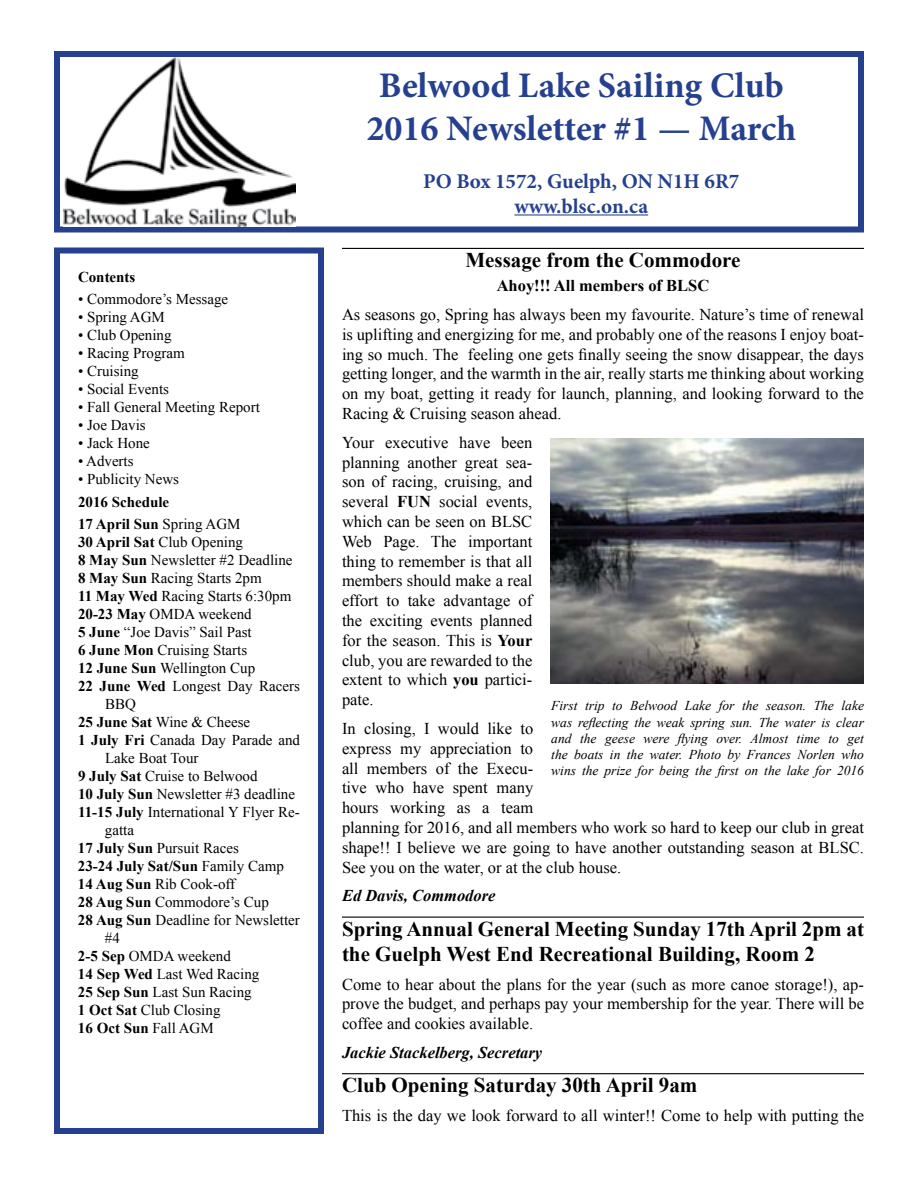
<style>
.page{position:relative;width:918px;height:1188px;background:#fff}
.page>*{position:absolute;margin:0;border:0;box-sizing:border-box;transform-origin:0 0}
.t1{font:700 36px/43.2px "Minion Pro";color:#25408f;text-align:center}
.t2{font:700 21px/25.2px "Times New Roman";color:#000}
.t3{font:700 21px/25.2px "Minion Pro";color:#25408f;text-align:center}
.t4{font:16.5px/19.8px "Times New Roman";color:#000;text-align:justify}
.t5{font:italic 700 16.5px "Times New Roman";color:#000}
.t6{font:700 16.5px "Times New Roman";color:#000}
.t7{font:15px "Times New Roman";color:#000}
.t8{font:700 15px/22.5px "Times New Roman";color:#000}
.t9{font:italic 13.5px/16.2px "Times New Roman";color:#000;text-align:justify}
.s1{font-weight:400}
.s2{font-weight:700}
</style>
<div class="page">
<hr style="left:514px;top:214px;width:134px;height:2px;background:#25408f">
<div style="left:54px;top:51px;width:810px;height:181px;border:6px solid #25408f"></div>
<hr style="left:342px;top:248px;width:522px;height:1px;background:#000">
<hr style="left:342px;top:917px;width:522px;height:1px;background:#000">
<hr style="left:342px;top:1073px;width:522px;height:1px;background:#000">
<div style="left:54px;top:248px;width:270px;height:886px;border:6px solid #25408f"></div>
<img style="left:63px;top:58px;width:233px;height:169px">
<img style="left:550px;top:439px;width:314px;height:244px">
<p class="t8" style="left:78px;top:265px;width:59px">Contents</p>
<p class="t7" style="left:78px;top:289px;width:152px">• Commodore’s Message</p>
<p class="t7" style="left:78px;top:307px;width:88px">• Spring AGM</p>
<p class="t7" style="left:78px;top:325px;width:95px">• Club Opening</p>
<p class="t7" style="left:78px;top:343px;width:108px">• Racing Program</p>
<p class="t7" style="left:78px;top:361px;width:62px">• Cruising</p>
<p class="t7" style="left:78px;top:379px;width:93px">• Social Events</p>
<p class="t7" style="left:78px;top:397px;width:183px">• Fall General Meeting Report</p>
<p class="t7" style="left:78px;top:415px;width:69px">• Joe Davis</p>
<p class="t7" style="left:78px;top:433px;width:73px">• Jack Hone</p>
<p class="t7" style="left:78px;top:451px;width:57px">• Adverts</p>
<p class="t7" style="left:78px;top:469px;width:103px">• Publicity News</p>
<p class="t8" style="left:78px;top:490px;width:164px">2016 Schedule<br>17 April Sun <span class="s1">Spring AGM</span></p>
<p class="t7" style="left:78px;top:532px;width:167px"><span class="s2">30 April Sat</span> Club Opening</p>
<p class="t7" style="left:78px;top:550px;width:216px"><span class="s2">8 May Sun</span> Newsletter #2 Deadline</p>
<p class="t7" style="left:78px;top:568px;width:185px"><span class="s2">8 May Sun</span> Racing Starts 2pm</p>
<p class="t7" style="left:78px;top:586px;width:215px"><span class="s2">11 May Wed</span> Racing Starts 6:30pm</p>
<p class="t7" style="left:78px;top:604px;width:175px"><span class="s2">20-23 May</span> OMDA weekend</p>
<p class="t7" style="left:78px;top:622px;width:175px"><span class="s2">5 June</span> “Joe Davis” Sail Past</p>
<p class="t7" style="left:78px;top:640px;width:171px"><span class="s2">6 June Mon</span> Cruising Starts</p>
<p class="t7" style="left:78px;top:658px;width:179px"><span class="s2">12 June Sun</span> Wellington Cup</p>
<p class="t7" style="left:78px;top:676px;width:224px"><span class="s2">22 June Wed</span> Longest Day Racers</p>
<p class="t7" style="left:105px;top:694px;width:32px">BBQ</p>
<p class="t7" style="left:78px;top:712px;width:174px"><span class="s2">25 June Sat</span> Wine &amp; Cheese</p>
<p class="t7" style="left:78px;top:730px;width:224px"><span class="s2">1 July Fri</span> Canada Day Parade and</p>
<p class="t7" style="left:105px;top:748px;width:95px">Lake Boat Tour</p>
<p class="t7" style="left:78px;top:766px;width:181px"><span class="s2">9 July Sat</span> Cruise to Belwood</p>
<p class="t7" style="left:78px;top:784px;width:219px"><span class="s2">10 July Sun</span> Newsletter #3 deadline</p>
<p class="t7" style="left:78px;top:802px;width:223px"><span class="s2">11-15 July</span> International Y Flyer Re-</p>
<p class="t7" style="left:105px;top:820px;width:31px">gatta</p>
<p class="t7" style="left:78px;top:838px;width:162px"><span class="s2">17 July Sun</span> Pursuit Races</p>
<p class="t8" style="left:78px;top:855px;width:207px">23-24 July Sat/Sun <span class="s1">Family Camp</span></p>
<p class="t7" style="left:78px;top:874px;width:159px"><span class="s2">14 Aug Sun</span> Rib Cook-off</p>
<p class="t7" style="left:78px;top:892px;width:192px"><span class="s2">28 Aug Sun</span> Commodore’s Cup</p>
<p class="t7" style="left:78px;top:910px;width:223px"><span class="s2">28 Aug Sun</span> Deadline for Newsletter</p>
<p class="t7" style="left:105px;top:928px;width:16px">#4</p>
<p class="t7" style="left:78px;top:946px;width:154px"><span class="s2">2-5 Sep</span> OMDA weekend</p>
<p class="t7" style="left:78px;top:964px;width:183px"><span class="s2">14 Sep Wed</span> Last Wed Racing</p>
<p class="t7" style="left:78px;top:982px;width:175px"><span class="s2">25 Sep Sun</span> Last Sun Racing</p>
<p class="t7" style="left:78px;top:1000px;width:144px"><span class="s2">1 Oct Sat</span> Club Closing</p>
<p class="t8" style="left:78px;top:1017px;width:137px">16 Oct Sun <span class="s1">Fall AGM</span></p>
<h1 class="t1" style="left:366px;top:63px;width:431px">Belwood Lake Sailing Club<br>2016 Newsletter #1 — March</h1>
<p class="t3" style="left:423px;top:168px;width:318px">PO Box 1572, Guelph, ON N1H 6R7 www.blsc.on.ca</p>
<p class="t2" style="left:465px;top:247px;width:277px">Message from the Commodore</p>
<p class="t6" style="left:497px;top:274px;width:214px">Ahoy!!! All members of BLSC</p>
<p class="t4" style="left:342px;top:304px;width:524px">As seasons go, Spring has always been my favourite. Nature’s time of renewal is uplifting and energizing for me, and probably one of the reasons I enjoy boat&shy;ing so much. The feeling one gets finally seeing the snow disappear, the days getting longer, and the warmth in the air, really starts me thinking about working on my boat, getting it ready for launch, planning, and looking forward to the Racing &amp; Cruising season ahead.</p>
<p class="t4" style="left:342px;top:432px;width:192px">Your executive have been planning another great sea&shy;son of racing, cruising, and several <span class="s2">FUN</span> social events, which can be seen on BLSC Web Page. The important thing to remember is that all members should make a real effort to take advantage of the exciting events planned for the season. This is <span class="s2">Your </span>club, you are rewarded to the extent to which <span class="s2">you</span> partici&shy;pate.</p>
<p class="t4" style="left:342px;top:718px;width:524px;text-align:left">In closing, I would like to<br>express my appreciation to<br>all members of the Execu-<br>tive who have spent many<br>hours working as a team<br>planning for 2016, and all members who work so hard to keep our club in great shape!! I believe we are going to have another outstanding season at BLSC.<br>See you on the water, or at the club house.</p>
<p class="t5" style="left:342px;top:884px;width:155px">Ed Davis, Commodore</p>
<p class="t2" style="left:342px;top:916px;width:523px">Spring Annual General Meeting Sunday 17th April 2pm at the Guelph West End Recreational Building, Room 2</p>
<p class="t4" style="left:342px;top:974px;width:524px">Come to hear about the plans for the year (such as more canoe storage!), ap&shy;prove the budget, and perhaps pay your membership for the year. There will be coffee and cookies available.</p>
<p class="t5" style="left:342px;top:1041px;width:202px">Jackie Stackelberg, Secretary</p>
<p class="t2" style="left:342px;top:1072px;width:357px">Club Opening Saturday 30th April 9am</p>
<p class="t4" style="left:342px;top:1105px;width:524px">This is the day we look forward to all winter!! Come to help with putting the</p>
<p class="t9" style="left:551px;top:698px;width:314px">First trip to Belwood Lake for the season. The lake was reflecting the weak spring sun. The water is clear and the geese were flying over. Almost time to get the boats in the water. Photo by Frances Norlen who wins the prize for being the first on the lake for 2016</p>
</div>
